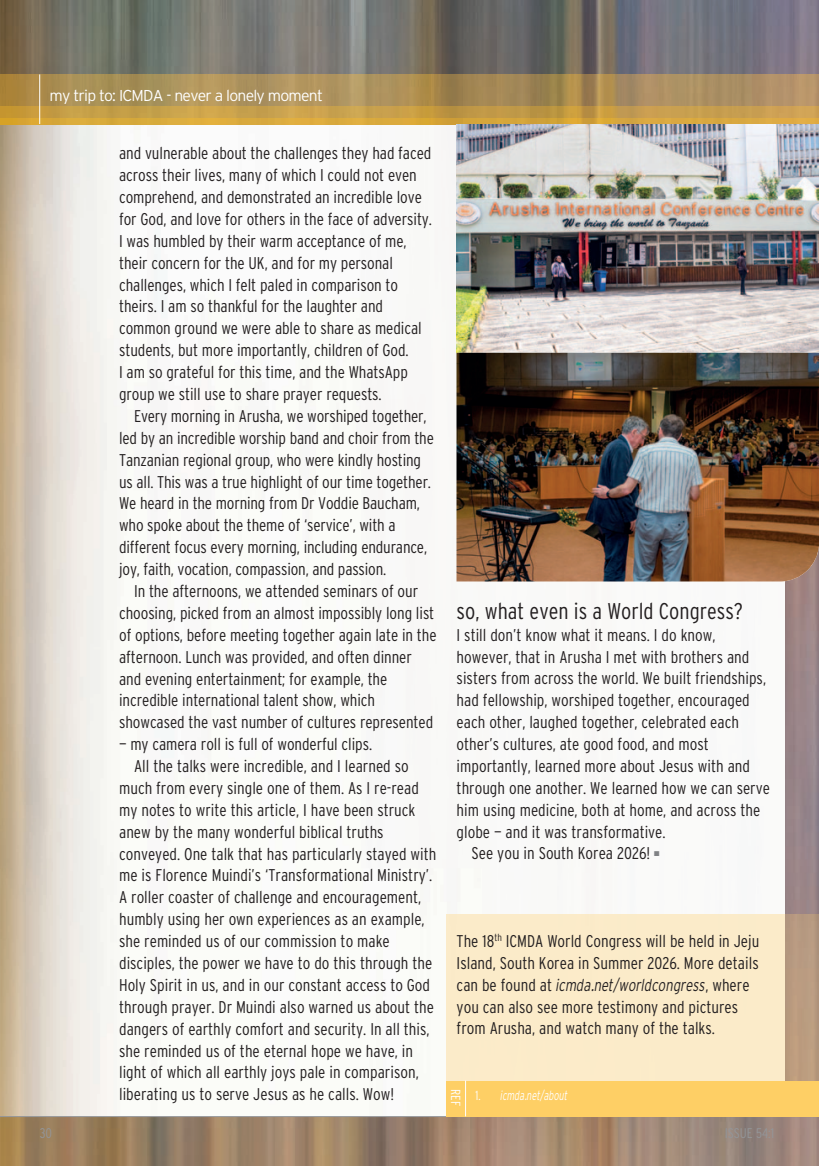
<style>
.page{position:relative;width:819px;height:1166px;background:#fff}
.page>*{position:absolute;margin:0;border:0;box-sizing:border-box;transform-origin:0 0}
.t1{font:300 condensed 22.75px "Interstate";color:#231f20}
.t2{font:300 condensed 16.97px/21.9px "Interstate";color:#231f20}
.t3{font:300 15.75px "Interstate";letter-spacing:-.05em;color:#fff}
.t4{font:300 condensed 14px "Interstate";color:#939598}
.t5{font:italic 300 13.12px "Interstate";color:#fff;scale:.69 1}
.t6{font:300 condensed 13.12px "Interstate";color:#fff}
.t7{font:7px "Zapf Dingbats ITC";color:#808285}
.s1{font-style:italic;font-stretch:normal}
.s2{font-style:normal;font-stretch:condensed}
</style>
<div class="page">
<img style="left:0;top:0;width:819px;height:1166px">
<img style="left:0;top:124px;width:723px;height:744px">
<img style="left:723px;top:581px;width:61px;height:334px">
<img style="left:0;top:868px;width:482px;height:248px">
<img style="left:482px;top:868px;width:242px;height:47px">
<img style="left:446px;top:915px;width:373px;height:165px">
<hr style="left:0;top:1116px;width:819px;height:1px;background:#939598">
<img style="left:0;top:74px;width:819px;height:50px">
<img style="left:0;top:107px;width:819px;height:1px">
<hr style="left:39px;top:74px;width:1px;height:50px;background:#fff">
<div style="left:446px;top:1080px;width:373px;height:36px;background:#fecf65"></div>
<hr style="left:465px;top:1080px;width:1px;height:36px;background:#fff">
<img style="left:456px;top:124px;width:363px;height:229px">
<img style="left:456px;top:353px;width:363px;height:228px">
<p class="t3" style="left:50px;top:90px;width:275px">my trip to: ICMDA - never a lonely moment</p>
<p class="t2" style="left:119px;top:144px;width:314px">and vulnerable about the challenges they had faced across their lives, many of which I could not even comprehend, and demonstrated an incredible love for God, and love for others in the face of adversity.<br>I was humbled by their warm acceptance of me, their concern for the UK, and for my personal challenges, which I felt paled in comparison to theirs. I am so thankful for the laughter and common ground we were able to share as medical students, but more importantly, children of God.<br>I am so grateful for this time, and the WhatsApp group we still use to share prayer requests.</p>
<p class="t2" style="left:119px;top:406px;width:316px;text-indent:15px">Every morning in Arusha, we worshiped together, led by an incredible worship band and choir from the Tanzanian regional group, who were kindly hosting us all. This was a true highlight of our time together.<br>We heard in the morning from Dr Voddie Baucham, who spoke about the theme of ‘service’, with a different focus every morning, including endurance, joy, faith, vocation, compassion, and passion.</p>
<p class="t2" style="left:119px;top:581px;width:319px;text-indent:15px">In the afternoons, we attended seminars of our choosing, picked from an almost impossibly long list of options, before meeting together again late in the afternoon. Lunch was provided, and often dinner and evening entertainment; for example, the incredible international talent show, which showcased the vast number of cultures represented</p>
<p class="t2" style="left:119px;top:735px;width:254px">— my camera roll is full of wonderful clips.</p>
<p class="t2" style="left:134px;top:756px;width:276px">All the talks were incredible, and I learned so</p>
<p class="t2" style="left:119px;top:778px;width:301px">much from every single one of them. As I re-read</p>
<p class="t2" style="left:119px;top:800px;width:298px">my notes to write this article, I have been struck</p>
<p class="t2" style="left:119px;top:822px;width:266px">anew by the many wonderful biblical truths</p>
<p class="t2" style="left:119px;top:844px;width:319px">conveyed. One talk that has particularly stayed with</p>
<p class="t2" style="left:119px;top:866px;width:314px">me is Florence Muindi’s ‘Transformational Ministry’.</p>
<p class="t2" style="left:119px;top:888px;width:303px">A roller coaster of challenge and encouragement,</p>
<p class="t2" style="left:119px;top:910px;width:307px">humbly using her own experiences as an example,</p>
<p class="t2" style="left:119px;top:931px;width:272px">she reminded us of our commission to make</p>
<p class="t2" style="left:119px;top:953px;width:315px">disciples, the power we have to do this through the</p>
<p class="t2" style="left:119px;top:975px;width:312px">Holy Spirit in us, and in our constant access to God</p>
<p class="t2" style="left:119px;top:997px;width:316px">through prayer. Dr Muindi also warned us about the</p>
<p class="t2" style="left:119px;top:1019px;width:312px">dangers of earthly comfort and security. In all this,</p>
<p class="t2" style="left:119px;top:1041px;width:295px">she reminded us of the eternal hope we have, in</p>
<p class="t2" style="left:119px;top:1063px;width:301px">light of which all earthly joys pale in comparison,</p>
<p class="t2" style="left:119px;top:1085px;width:276px">liberating us to serve Jesus as he calls. Wow!</p>
<h1 class="t1" style="left:456px;top:602px;width:288px">so, what even is a World Congress?</h1>
<p class="t2" style="left:456px;top:625px;width:260px">I still don’t know what it means. I do know,</p>
<p class="t2" style="left:456px;top:647px;width:294px">however, that in Arusha I met with brothers and</p>
<p class="t2" style="left:456px;top:669px;width:311px">sisters from across the world. We built friendships,</p>
<p class="t2" style="left:456px;top:691px;width:294px">had fellowship, worshiped together, encouraged</p>
<p class="t2" style="left:456px;top:713px;width:284px">each other, laughed together, celebrated each</p>
<p class="t2" style="left:456px;top:734px;width:254px">other’s cultures, ate good food, and most</p>
<p class="t2" style="left:456px;top:756px;width:295px">importantly, learned more about Jesus with and</p>
<p class="t2" style="left:456px;top:778px;width:315px">through one another. We learned how we can serve</p>
<p class="t2" style="left:456px;top:800px;width:305px">him using medicine, both at home, and across the</p>
<p class="t2" style="left:456px;top:822px;width:210px">globe — and it was transformative.</p>
<p class="t2" style="left:471px;top:844px;width:180px">See you in South Korea 2026!</p>
<p class="t7" style="left:654px;top:850px;width:7px">■</p>
<p class="t2" style="left:456px;top:931px;width:304px">The 18<sup>th</sup> ICMDA World Congress will be held in Jeju Island, South Korea in Summer 2026. More details can be found at <span class="s1">icmda.net/worldcongress</span>, where you can also see more testimony and pictures from Arusha, and watch many of the talks.</p>
<p class="t6" style="left:460px;top:1089px;width:18px;rotate:90deg">REF</p>
<p class="t5" style="left:475px;top:1090px;width:135px"><span class="s2">1.</span> icmda.net/about</p>
<p class="t4" style="left:40px;top:1127px;width:14px">30</p>
<p class="t4" style="left:724px;top:1127px;width:51px">ISSUE 54:1</p>
</div>
